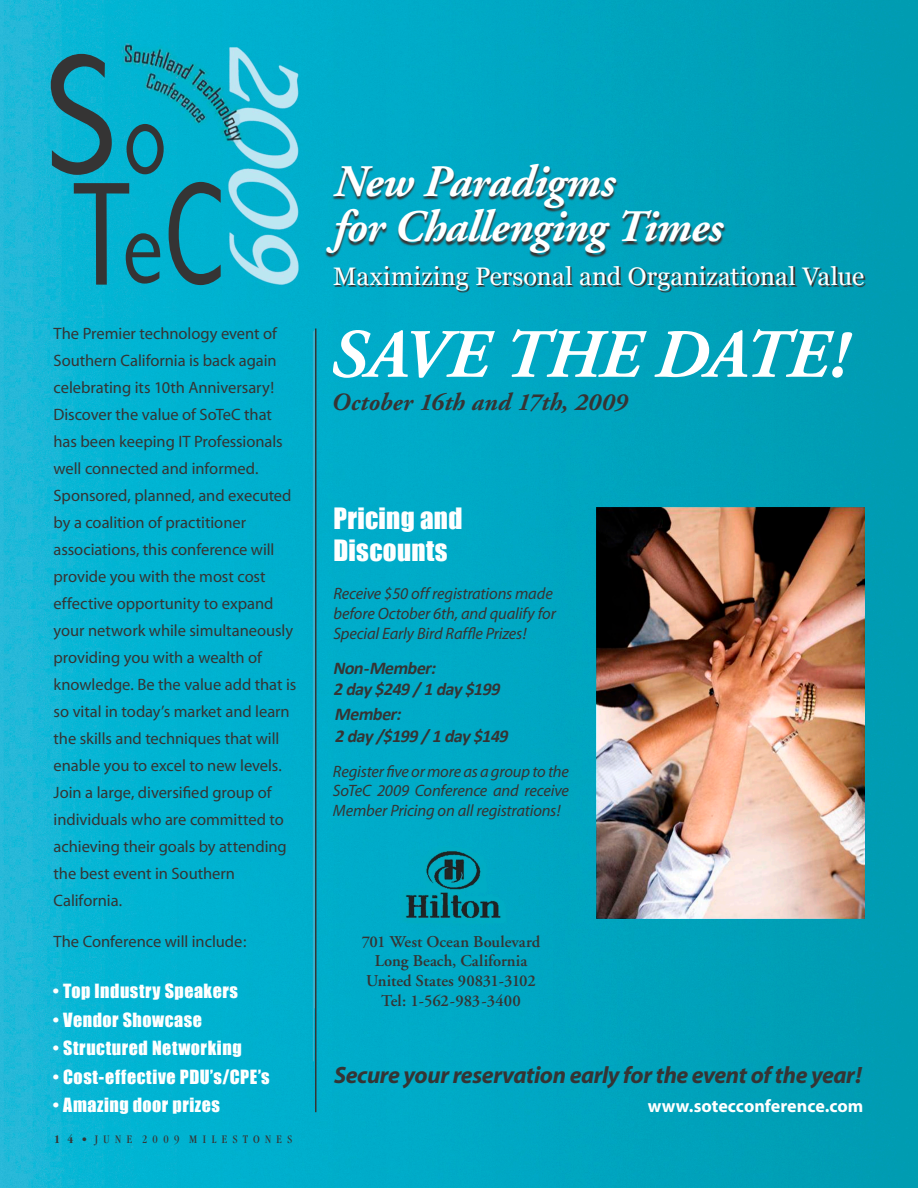
<style>
.page{position:relative;width:918px;height:1188px;background:#fff}
.page>*{position:absolute;margin:0;border:0;box-sizing:border-box;transform-origin:0 0}
.t1{font:italic 700 69px "Adobe Garamond";letter-spacing:-.015em;color:#fff}
.t2{font:45px/45px "Adobe Garamond Bold Italic Os F";letter-spacing:-.015em;color:#fff}
.t3{font:27px/32.4px "Impact";letter-spacing:.01em;color:#fff}
.t4{font:25.35px "Georgia";letter-spacing:.005em;color:#fff}
.t5{font:italic 700 24.75px "Adobe Garamond";letter-spacing:.01em;color:#353434}
.t6{font:italic 700 23.7px "Myriad";letter-spacing:-.02em;color:#353434}
.t7{font:18px "Impact";letter-spacing:.03em;color:#fff}
.t8{font:italic 700 18px/21.6px "Calibri";color:#353434}
.t9{font:700 18px "Myriad";letter-spacing:-.005em;color:#fff}
.t10{font:16.5px/27px "Myriad";letter-spacing:-.005em;color:#353434}
.t11{font:italic 16.5px/19.8px "Myriad";letter-spacing:-.01em;color:#353434}
.t12{font:600 16.5px/19.8px "Adobe Garamond";color:#353434;text-align:center}
.t13{font:condensed 12px "Garamond";letter-spacing:.455em;color:#353434}
.s1{font-weight:700}
</style>
<div class="page">
<img style="left:0;top:0;width:918px;height:1188px">
<hr style="left:315px;top:328px;width:1px;height:784px;background:#353434">
<svg style="left:169px;top:182px;width:52px;height:103px;background:#108b9f"></svg>
<svg style="left:51px;top:54px;width:61px;height:121px;background:#1a8598"></svg>
<svg style="left:74px;top:183px;width:86px;height:102px;background:#1191a8"></svg>
<svg style="left:127px;top:124px;width:37px;height:50px;background:#167e90"></svg>
<img style="left:596px;top:507px;width:268px;height:411px">
<svg style="left:325px;top:165px;width:402px;height:93px;background:#0a8fa5"></svg>
<svg style="left:334px;top:266px;width:531px;height:26px;background:#0a8ea3"></svg>
<hr style="left:313px;top:331px;width:1px;height:730px;background:#3db4cf">
<hr style="left:314px;top:330px;width:1px;height:678px;background:#3db4cf">
<p class="t10" style="left:54px;top:321px;width:244px">The Premier technology event of<br>Southern California is back again celebrating its 10th Anniversary!<br>Discover the value of SoTeC that has been keeping IT Professionals well connected and informed.<br>Sponsored, planned, and executed by a coalition of practitioner associations, this conference will provide you with the most cost effective opportunity to expand your network while simultaneously providing you with a wealth of knowledge. Be the value add that is so vital in today’s market and learn the skills and techniques that will enable you to excel to new levels.<br>Join a large, diversified group of individuals who are committed to achieving their goals by attending the best event in Southern<br>California.</p>
<p class="t10" style="left:54px;top:929px;width:194px">The Conference will include:</p>
<p class="t7" style="left:53px;top:980px;width:187px">• Top Industry Speakers</p>
<p class="t7" style="left:53px;top:1009px;width:151px">• Vendor Showcase</p>
<p class="t7" style="left:53px;top:1037px;width:190px">• Structured Networking</p>
<p class="t7" style="left:53px;top:1066px;width:218px">• Cost-effective PDU’s/CPE’s</p>
<p class="t7" style="left:53px;top:1094px;width:169px">• Amazing door prizes</p>
<p class="t13" style="left:54px;top:1133px;width:240px"><span class="s1">1 4</span> • JUNE 2009 MILESTONES</p>
<h2 class="t2" style="left:334px;top:161px;width:390px">New Paradigms<br>for Challenging Times</h2>
<h3 class="t4" style="left:333px;top:262px;width:533px">Maximizing Personal and Organizational Value</h3>
<h1 class="t1" style="left:330px;top:317px;width:519px">SAVE THE DATE!</h1>
<h3 class="t5" style="left:332px;top:388px;width:297px">October 16th and 17th, 2009</h3>
<h3 class="t3" style="left:333px;top:502px;width:131px">Pricing and<br>Discounts</h3>
<p class="t11" style="left:333px;top:584px;width:224px">Receive $50 off registrations made before October 6th, and qualify for<br>Special Early Bird Raffle Prizes!</p>
<p class="t8" style="left:333px;top:656px;width:172px">Non-Member:<br>2 day$249 /1 day$199</p>
<p class="t8" style="left:334px;top:703px;width:179px">Member:<br>2 day/$199 /1 day$149</p>
<p class="t11" style="left:333px;top:762px;width:238px;text-align:justify">Register five or more as a group to the SoTeC 2009 Conference and receive Member Pricing on all registrations!</p>
<p class="t12" style="left:362px;top:932px;width:180px">701 West Ocean Boulevard<br>Long Beach, California<br>United States 90831-3102<br>Tel: 1-562-983-3400</p>
<h3 class="t6" style="left:334px;top:1063px;width:529px">Secure your reservation early for the event of the year!</h3>
<p class="t9" style="left:648px;top:1097px;width:217px">www.sotecconference.com</p>
</div>
